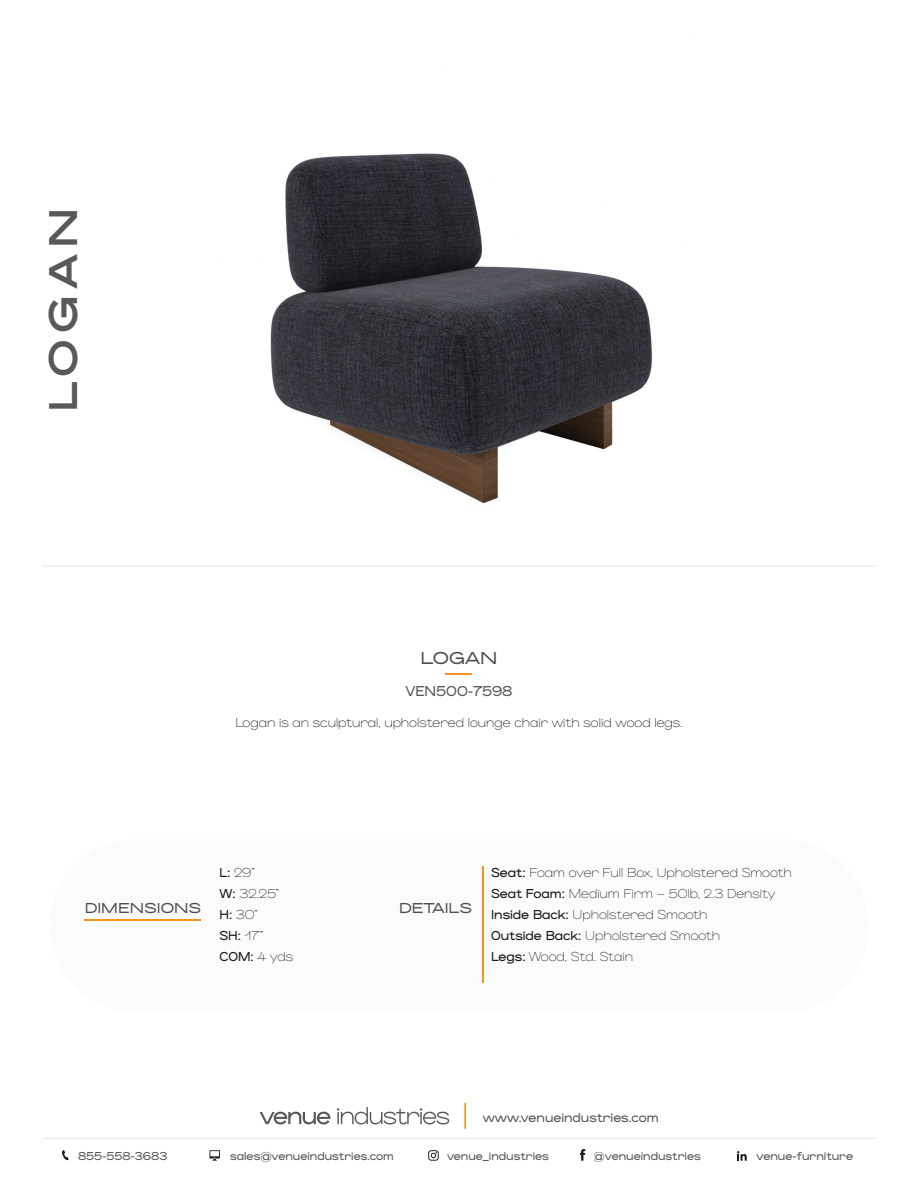
<style>
.page{position:relative;width:918px;height:1188px;background:#fff}
.page>*{position:absolute;margin:0;border:0;box-sizing:border-box;transform-origin:0 0}
.t1{font:500 expanded 42px "Zoom Pro";letter-spacing:.14em;color:#58595b}
.t2{font:expanded 18px "Zoom Pro";color:#4b4d4e}
.t3{font:expanded 15px "Zoom Pro";color:#4b4d4e}
.t4{font:15px "Zoom Pro";color:#58595b}
.t5{font:100 13.5px/21px "Zoom Pro";color:#191919}
.t6{font:100 13.5px "Zoom Pro";color:#040503}
.t7{font:13.5px "Zoom Pro";color:#58595b}
.t8{font:12px "Zoom Pro";color:#58595b}
.s1{font-weight:400}
</style>
<div class="page">
<img style="left:270px;top:153px;width:382px;height:351px">
<svg style="left:446px;top:673px;width:26px;height:1px"></svg>
<svg style="left:580px;top:1149px;width:5px;height:12px"></svg>
<svg style="left:428px;top:1150px;width:11px;height:11px"></svg>
<svg style="left:737px;top:1151px;width:10px;height:10px"></svg>
<svg style="left:62px;top:1150px;width:7px;height:11px"></svg>
<svg style="left:209px;top:1150px;width:11px;height:11px"></svg>
<hr style="left:42px;top:1138px;width:834px;height:1px;background:#eaeaea">
<hr style="left:464px;top:1103px;width:2px;height:26px;background:#f79420">
<svg style="left:260px;top:1112px;width:71px;height:12px"></svg>
<svg style="left:337px;top:1107px;width:112px;height:17px"></svg>
<div style="left:50px;top:840px;width:819px;height:172px;background:#fbfbfc;border-radius:86px"></div>
<hr style="left:482px;top:866px;width:1px;height:117px;background:#f59222">
<hr style="left:85px;top:919px;width:116px;height:1px;background:#f59222">
<hr style="left:42px;top:565px;width:834px;height:2px;background:#eaeaea">
<h1 class="t1" style="left:38px;top:412px;width:206px;rotate:-90deg">LOGAN</h1>
<h2 class="t2" style="left:420px;top:648px;width:79px">LOGAN</h2>
<p class="t4" style="left:405px;top:683px;width:109px">VEN500-7598</p>
<p class="t6" style="left:235px;top:715px;width:449px">Logan is an sculptural, upholstered lounge chair with solid wood legs.</p>
<p class="t3" style="left:85px;top:899px;width:118px">DIMENSIONS</p>
<p class="t5" style="left:219px;top:862px;width:75px"><span class="s1">L:</span> 29”<br><span class="s1">W:</span> 32.25”<br><span class="s1">H:</span> 30”<br><span class="s1">SH:</span> 17”<br><span class="s1">COM:</span> 4 yds</p>
<p class="t3" style="left:399px;top:899px;width:75px">DETAILS</p>
<p class="t5" style="left:491px;top:862px;width:302px"><span class="s1">Seat:</span> Foam over Full Box, Upholstered Smooth <span class="s1">Seat Foam:</span> Medium Firm – 50lb, 2.3 Density <span class="s1">Inside Back:</span> Upholstered Smooth<br><span class="s1">Outside Back:</span> Upholstered Smooth<br><span class="s1">Legs:</span> Wood, Std. Stain</p>
<p class="t7" style="left:483px;top:1110px;width:177px">www.venueindustries.com</p>
<p class="t8" style="left:78px;top:1149px;width:91px">855-558-3683</p>
<p class="t8" style="left:230px;top:1149px;width:165px">sales@venueindustries.com</p>
<p class="t8" style="left:447px;top:1149px;width:103px">venue_industries</p>
<p class="t8" style="left:594px;top:1149px;width:109px">@venueindustries</p>
<p class="t8" style="left:757px;top:1149px;width:98px">venue-furniture</p>
</div>
